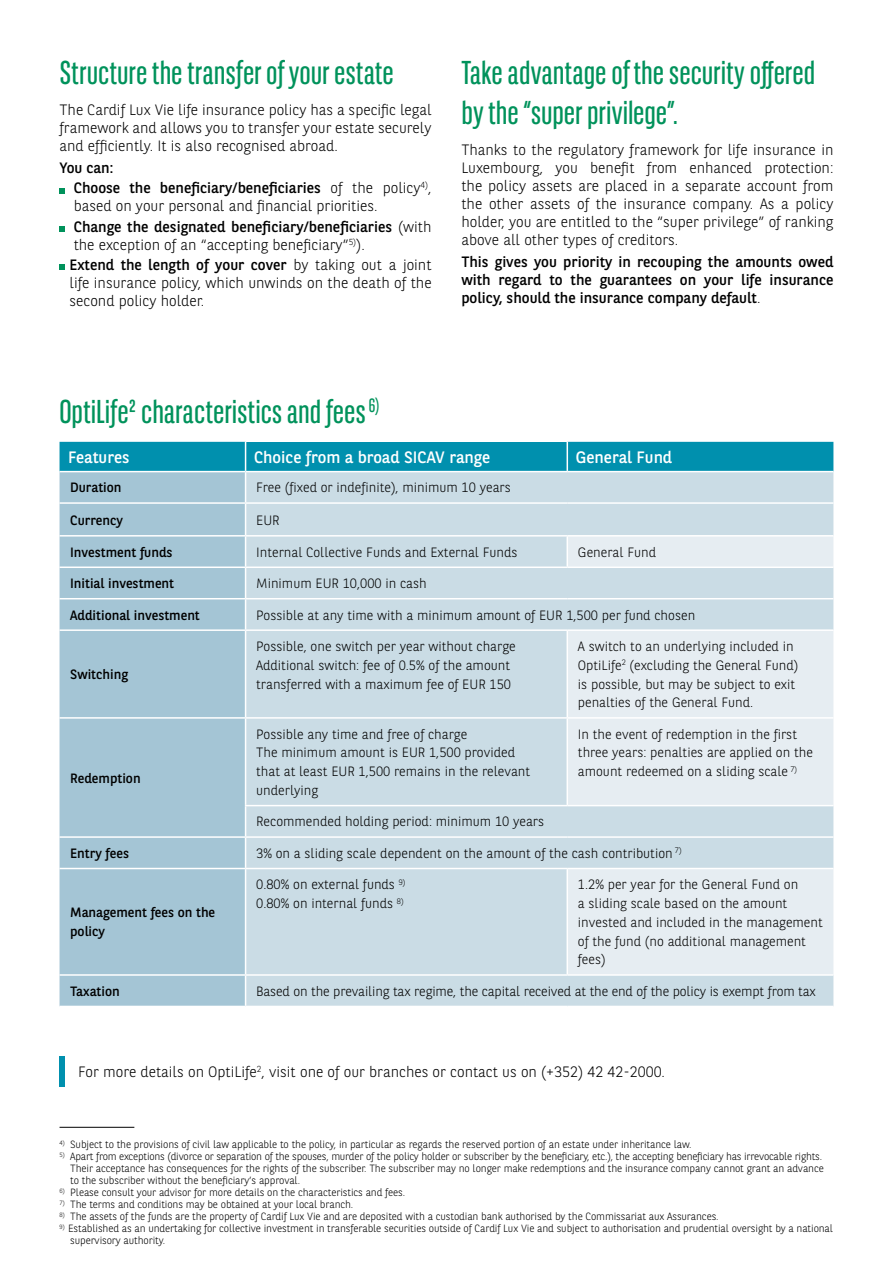
<style>
.page{position:relative;width:893px;height:1263px;background:#fff}
.page>*{position:absolute;margin:0;border:0;box-sizing:border-box;transform-origin:0 0}
.t1{font:33px/39.6px "BNPP Sans Condensed";letter-spacing:.005em;color:#00925b}
.t2{font:16.5px "BNPP Sans";color:#fff}
.t3{font:300 15px/18px "BNPP Sans";color:#000}
.t4{font:15px/18px "BNPP Sans";color:#000}
.t5{font:300 13.5px/18.8px "BNPP Sans";color:#000}
.t6{font:13.5px/18.8px "BNPP Sans";color:#000}
.t7{font:300 10.5px/12px "BNPP Sans";letter-spacing:-.01em;color:#000}
.s1{font-weight:300}
.s2{font-weight:400}
</style>
<div class="page">
<div style="left:60px;top:472px;width:185px;height:534px;background:#a4c5d5"></div>
<div style="left:246px;top:472px;width:587px;height:534px;background:#cadce5"></div>
<svg style="left:567px;top:536px;width:266px;height:438px;background:#dee8ee"></svg>
<hr style="left:60px;top:502px;width:186px;height:2px;background:#fff">
<hr style="left:246px;top:502px;width:321px;height:2px;background:#fff">
<hr style="left:567px;top:502px;width:266px;height:2px;background:#fff">
<hr style="left:60px;top:535px;width:186px;height:1px;background:#fff">
<hr style="left:246px;top:535px;width:321px;height:1px;background:#fff">
<hr style="left:567px;top:535px;width:266px;height:1px;background:#fff">
<hr style="left:60px;top:566px;width:186px;height:2px;background:#fff">
<hr style="left:246px;top:566px;width:321px;height:2px;background:#fff">
<hr style="left:567px;top:566px;width:266px;height:2px;background:#fff">
<hr style="left:60px;top:598px;width:186px;height:1px;background:#fff">
<hr style="left:246px;top:598px;width:321px;height:1px;background:#fff">
<hr style="left:567px;top:598px;width:266px;height:1px;background:#fff">
<hr style="left:60px;top:629px;width:186px;height:2px;background:#fff">
<hr style="left:246px;top:629px;width:321px;height:2px;background:#fff">
<hr style="left:567px;top:629px;width:266px;height:2px;background:#fff">
<hr style="left:60px;top:717px;width:186px;height:2px;background:#fff">
<hr style="left:246px;top:717px;width:321px;height:2px;background:#fff">
<hr style="left:567px;top:717px;width:266px;height:2px;background:#fff">
<hr style="left:245px;top:805px;width:322px;height:1px;background:#fff">
<hr style="left:567px;top:805px;width:266px;height:1px;background:#fff">
<hr style="left:60px;top:836px;width:186px;height:2px;background:#fff">
<hr style="left:246px;top:836px;width:321px;height:2px;background:#fff">
<hr style="left:567px;top:836px;width:266px;height:2px;background:#fff">
<hr style="left:60px;top:868px;width:186px;height:1px;background:#fff">
<hr style="left:246px;top:868px;width:321px;height:1px;background:#fff">
<hr style="left:567px;top:868px;width:266px;height:1px;background:#fff">
<hr style="left:60px;top:974px;width:186px;height:2px;background:#fff">
<hr style="left:246px;top:974px;width:321px;height:2px;background:#fff">
<hr style="left:567px;top:974px;width:266px;height:2px;background:#fff">
<svg style="left:60px;top:442px;width:773px;height:30px;background:#0a94b1"></svg>
<hr style="left:567px;top:536px;width:1px;height:30px;background:#fff">
<hr style="left:567px;top:631px;width:1px;height:86px;background:#fff">
<hr style="left:567px;top:719px;width:1px;height:86px;background:#fff">
<hr style="left:567px;top:869px;width:1px;height:105px;background:#fff">
<svg style="left:60px;top:188px;width:5px;height:5px"></svg>
<svg style="left:60px;top:226px;width:5px;height:6px"></svg>
<svg style="left:60px;top:264px;width:5px;height:6px"></svg>
<hr style="left:60px;top:1127px;width:74px;height:1px;background:#000">
<div style="left:60px;top:1056px;width:5px;height:30px;background:#0090ae"></div>
<h1 class="t1" style="left:60px;top:53px;width:336px">Structure the transfer of your estate</h1>
<p class="t3" style="left:60px;top:100px;width:374px;text-align:justify">The Cardif Lux Vie life insurance policy has a specific legal framework and allows you to transfer your estate securely and efficiently. It is also recognised abroad.</p>
<p class="t4" style="left:74px;top:157px;width:359px;line-height:20.1px;text-indent:-14px">You can:<br>Choose the beneficiary/beneficiaries <span class="s1">of the policy</span><sup>4)</sup><span class="s1">,</span></p>
<p class="t3" style="left:74px;top:195px;width:359px;line-height:20.1px">based on your personal and financial priorities.<br><span class="s2">Change the designated beneficiary/beneficiaries</span> (with</p>
<p class="t3" style="left:69px;top:234px;width:364px;line-height:20.1px">the exception of an “accepting beneficiary”<sup>5)</sup>).<br><span class="s2">Extend the length of your cover</span> by taking out a joint</p>
<p class="t3" style="left:69px;top:273px;width:364px">life insurance policy, which unwinds on the death of the second policy holder.</p>
<h1 class="t1" style="left:461px;top:53px;width:355px">Take advantage of the security offered by the “super privilege”.</h1>
<p class="t3" style="left:461px;top:140px;width:374px;text-align:justify">Thanks to the regulatory framework for life insurance in Luxembourg, you benefit from enhanced protection: the policy assets are placed in a separate account from the other assets of the insurance company. As a policy holder, you are entitled to the “super privilege” of ranking above all other types of creditors.</p>
<p class="t4" style="left:461px;top:252px;width:374px;text-align:justify">This gives you priority in recouping the amounts owed with regard to the guarantees on your life insurance policy, should the insurance company default<span class="s1">.</span></p>
<h1 class="t1" style="left:60px;top:391px;width:321px">OptiLife² characteristics and fees <sup>6)</sup></h1>
<p class="t2" style="left:68px;top:446px;width:63px">Features</p>
<p class="t2" style="left:254px;top:446px;width:238px">Choice from a broad SICAV range</p>
<p class="t2" style="left:576px;top:446px;width:98px">General Fund</p>
<p class="t6" style="left:70px;top:478px;width:53px">Duration</p>
<p class="t5" style="left:256px;top:478px;width:256px">Free (fixed or indefinite), minimum 10 years</p>
<p class="t6" style="left:70px;top:510px;width:54px">Currency</p>
<p class="t5" style="left:256px;top:510px;width:25px">EUR</p>
<p class="t6" style="left:70px;top:542px;width:104px">Investment funds</p>
<p class="t5" style="left:256px;top:542px;width:263px">Internal Collective Funds and External Funds</p>
<p class="t5" style="left:578px;top:542px;width:80px">General Fund</p>
<p class="t6" style="left:70px;top:573px;width:106px">Initial investment</p>
<p class="t5" style="left:256px;top:573px;width:172px">Minimum EUR 10,000 in cash</p>
<p class="t6" style="left:70px;top:605px;width:131px">Additional investment</p>
<p class="t5" style="left:256px;top:605px;width:440px">Possible at any time with a minimum amount of EUR 1,500 per fund chosen</p>
<p class="t6" style="left:70px;top:664px;width:60px">Switching</p>
<p class="t6" style="left:70px;top:768px;width:72px">Redemption</p>
<p class="t5" style="left:256px;top:636px;width:261px">Possible, one switch per year without charge<br>Additional switch: fee of 0.5% of the amount transferred with a maximum fee of EUR 150</p>
<p class="t5" style="left:578px;top:636px;width:222px">A switch to an underlying included in OptiLife<sup>2</sup> (excluding the General Fund) is possible, but may be subject to exit penalties of the General Fund.</p>
<p class="t5" style="left:256px;top:724px;width:275px">Possible any time and free of charge<br>The minimum amount is EUR 1,500 provided that at least EUR 1,500 remains in the relevant underlying</p>
<p class="t5" style="left:578px;top:724px;width:236px">In the event of redemption in the first three years: penalties are applied on the amount redeemed on a sliding scale <sup>7)</sup></p>
<p class="t5" style="left:256px;top:812px;width:289px">Recommended holding period: minimum 10 years</p>
<p class="t6" style="left:70px;top:843px;width:60px">Entry fees</p>
<p class="t5" style="left:256px;top:843px;width:427px">3% on a sliding scale dependent on the amount of the cash contribution <sup>7)</sup></p>
<p class="t6" style="left:70px;top:903px;width:147px">Management fees on the policy</p>
<p class="t5" style="left:256px;top:875px;width:151px">0.80% on external funds <sup>9)<br></sup>0.80% on internal funds <sup>8)</sup></p>
<p class="t5" style="left:578px;top:875px;width:246px">1.2% per year for the General Fund on<br>a sliding scale based on the amount invested and included in the management of the fund (no additional management fees)</p>
<p class="t6" style="left:70px;top:981px;width:51px">Taxation</p>
<p class="t5" style="left:256px;top:981px;width:561px">Based on the prevailing tax regime, the capital received at the end of the policy is exempt from tax</p>
<p class="t3" style="left:78px;top:1062px;width:588px">For more details on OptiLife<sup>2</sup>, visit one of our branches or contact us on (+352) 42 42-2000.</p>
<p class="t7" style="left:60px;top:1138px;width:633px"><sup>4)</sup> Subject to the provisions of civil law applicable to the policy, in particular as regards the reserved portion of an estate under inheritance law.</p>
<p class="t7" style="left:70px;top:1150px;width:755px;text-indent:-11px"><sup>5)</sup> Apart from exceptions (divorce or separation of the spouses, murder of the policy holder or subscriber by the beneficiary, etc.), the accepting beneficiary has irrevocable rights.<br>Their acceptance has consequences for the rights of the subscriber. The subscriber may no longer make redemptions and the insurance company cannot grant an advance to the subscriber without the beneficiary’s approval.</p>
<p class="t7" style="left:60px;top:1186px;width:347px"><sup>6)</sup> Please consult your advisor for more details on the characteristics and fees.</p>
<p class="t7" style="left:60px;top:1198px;width:295px"><sup>7)</sup> The terms and conditions may be obtained at your local branch.</p>
<p class="t7" style="left:60px;top:1210px;width:661px"><sup>8)</sup> The assets of the funds are the property of Cardif Lux Vie and are deposited with a custodian bank authorised by the Commissariat aux Assurances.</p>
<p class="t7" style="left:70px;top:1222px;width:764px;text-indent:-11px"><sup>9)</sup> Established as an undertaking for collective investment in transferable securities outside of Cardif Lux Vie and subject to authorisation and prudential oversight by a national supervisory authority.</p>
</div>
